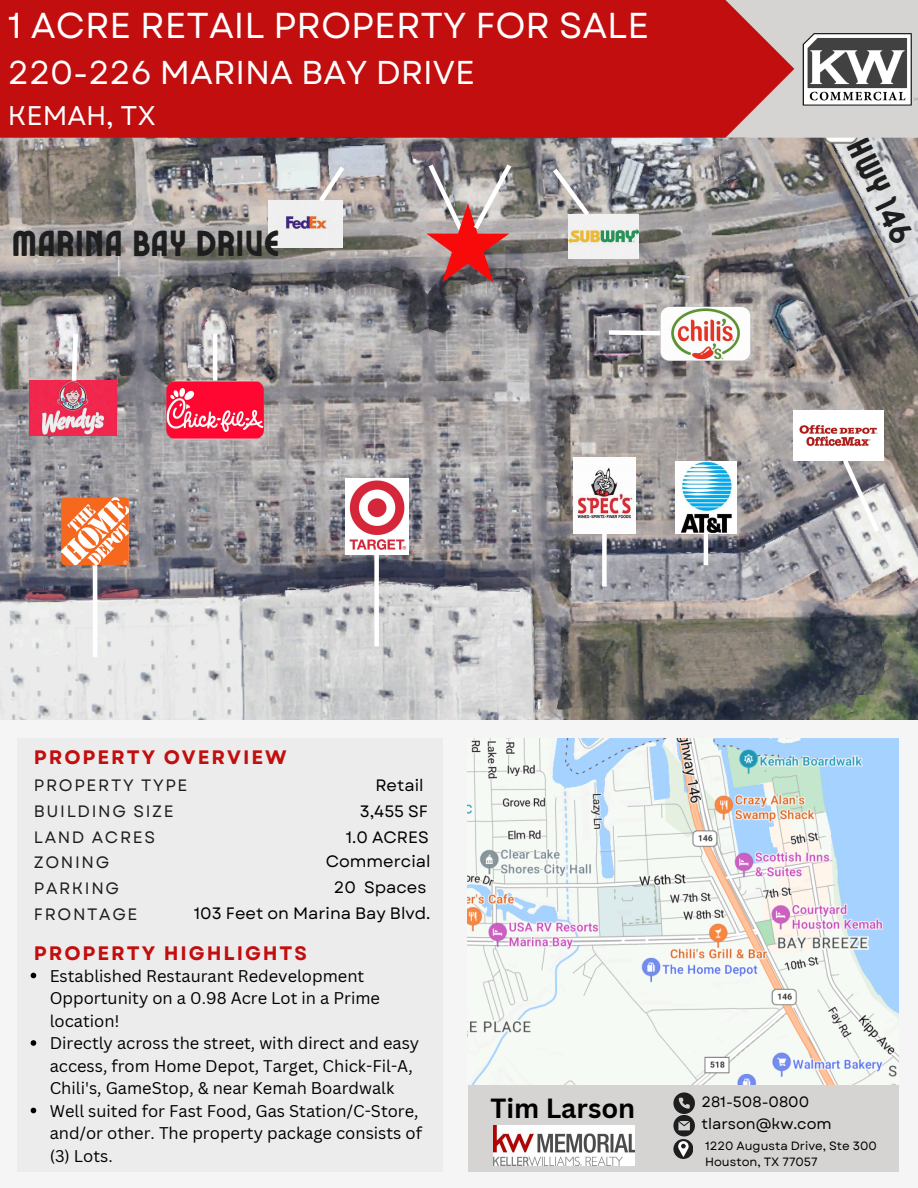
<style>
.page{position:relative;width:918px;height:1188px;background:#f5f5f5}
.page>*{position:absolute;margin:0;border:0;box-sizing:border-box;transform-origin:0 0}
.t1{font:36.3px "Ayr Lucidity Condensed";color:#1e1e1e}
.t2{font:36px "Garet";color:#fff}
.t3{font:33.3px "Ayr Lucidity Condensed";color:#1e1e1e}
.t4{font:33px "Garet";color:#fff}
.t5{font:700 27px "Canva Sans";color:#000}
.t6{font:27px "Garet";color:#fff}
.t7{font:700 19.5px "Garet";letter-spacing:.1em;color:#c20e0e}
.t8{font:16.5px/22.5px "Canva Sans";color:#000}
.t9{font:16.5px "Garet";color:#000}
.t10{font:16.5px "Garet";letter-spacing:.1em;color:#1e1e1e}
.t11{font:15px "Garet";color:#000}
.t12{font:12px "Garet";color:#000}
</style>
<div class="page">
<div style="left:17px;top:738px;width:426px;height:434px;background:#edecec"></div>
<img style="left:0;top:138px;width:918px;height:581px">
<img style="left:345px;top:479px;width:63px;height:76px">
<img style="left:793px;top:410px;width:90px;height:51px">
<img style="left:61px;top:497px;width:68px;height:68px;border-radius:4px">
<img style="left:29px;top:381px;width:88px;height:54px">
<img style="left:569px;top:214px;width:70px;height:44px">
<svg style="left:166px;top:381px;width:98px;height:58px;background:#fb3355"></svg>
<img style="left:269px;top:201px;width:74px;height:46px">
<img style="left:676px;top:461px;width:60px;height:73px">
<div style="left:374px;top:555px;width:5px;height:91px;background:#fff"></div>
<hr style="left:93px;top:565px;width:4px;height:92px;background:#fff">
<svg style="left:69px;top:329px;width:11px;height:56px"></svg>
<hr style="left:213px;top:334px;width:4px;height:47px;background:#fff">
<hr style="left:704px;top:534px;width:4px;height:31px;background:#fff">
<svg style="left:839px;top:455px;width:44px;height:82px"></svg>
<img style="left:604px;top:307px;width:147px;height:54px">
<svg style="left:548px;top:164px;width:46px;height:57px"></svg>
<svg style="left:315px;top:162px;width:34px;height:45px"></svg>
<img style="left:573px;top:458px;width:63px;height:76px">
<div style="left:602px;top:534px;width:5px;height:53px;background:#fff"></div>
<svg style="left:425px;top:159px;width:90px;height:123px;background:#ad7c7c"></svg>
<div style="left:0;top:0;width:726px;height:138px;background:#c20e0e"></div>
<svg style="left:726px;top:0;width:192px;height:138px;background:#cf9d9c"></svg>
<img style="left:802px;top:32px;width:116px;height:73px">
<div style="left:468px;top:1084px;width:36px;height:88px;background:#d6d4d3"></div>
<div style="left:504px;top:1084px;width:395px;height:88px;background:#d6d4d3"></div>
<img style="left:468px;top:738px;width:431px;height:346px">
<div style="left:673px;top:1139px;width:20px;height:20px;background:#1e1e1e;border-radius:50%"></div>
<svg style="left:673px;top:1092px;width:22px;height:65px"></svg>
<img style="left:493px;top:1125px;width:142px;height:41px">
<svg style="left:31px;top:973px;width:5px;height:5px"></svg>
<svg style="left:31px;top:1040px;width:5px;height:6px"></svg>
<svg style="left:31px;top:1108px;width:5px;height:5px"></svg>
<h1 class="t2" style="left:8px;top:0;width:643px">1 ACRE RETAIL PROPERTY FOR SALE</h1>
<h1 class="t4" style="left:8px;top:49px;width:469px">220-226 MARINA BAY DRIVE</h1>
<h1 class="t6" style="left:8px;top:96px;width:150px">KEMAH, TX</h1>
<p class="t1" style="left:11px;top:220px;width:270px">MARINA BAY DRIVE</p>
<p class="t3" style="left:875px;top:131px;width:114px;rotate:64deg">hw y 146</p>
<h5 class="t7" style="left:34px;top:743px;width:254px">PROPERTY OVERVIEW</h5>
<h6 class="t10" style="left:34px;top:773px;width:155px">PROPERTY TYPE</h6>
<p class="t10" style="left:34px;top:799px;width:141px">BUILDING SIZE</p>
<h6 class="t10" style="left:34px;top:825px;width:123px">LAND ACRES</h6>
<h6 class="t10" style="left:34px;top:851px;width:77px">ZONING</h6>
<h6 class="t10" style="left:34px;top:877px;width:87px">PARKING</h6>
<h6 class="t10" style="left:34px;top:902px;width:105px">FRONTAGE</h6>
<p class="t9" style="left:375px;top:773px;width:50px">Retail</p>
<h6 class="t9" style="left:360px;top:799px;width:70px">3,455 SF</h6>
<p class="t9" style="left:346px;top:825px;width:84px">1.0 ACRES</p>
<h6 class="t9" style="left:326px;top:850px;width:106px">Commercial</h6>
<p class="t9" style="left:334px;top:876px;width:94px">20 Spaces</p>
<h6 class="t9" style="left:194px;top:901px;width:238px">103 Feet on Marina Bay Blvd.</h6>
<p class="t7" style="left:34px;top:940px;width:275px">PROPERTY HIGHLIGHTS</p>
<h5 class="t8" style="left:50px;top:964px;width:332px">Established Restaurant Redevelopment<br>Opportunity on a 0.98 Acre Lot in a Prime location!</h5>
<p class="t8" style="left:50px;top:1032px;width:371px">Directly across the street, with direct and easy access, from Home Depot, Target, Chick-Fil-A,<br>Chili's, GameStop, &amp; near Kemah Boardwalk</p>
<p class="t8" style="left:50px;top:1099px;width:374px">Well suited for Fast Food, Gas Station/C-Store, and/or other. The property package consists of (3) Lots.</p>
<h4 class="t5" style="left:490px;top:1089px;width:146px">Tim Larson</h4>
<p class="t11" style="left:701px;top:1091px;width:109px">281-508-0800</p>
<p class="t11" style="left:701px;top:1113px;width:132px">tlarson@kw.com</p>
<p class="t12" style="left:705px;top:1137px;width:173px">1220 Augusta Drive, Ste 300</p>
<p class="t12" style="left:705px;top:1153px;width:114px">Houston, TX 77057</p>
</div>
